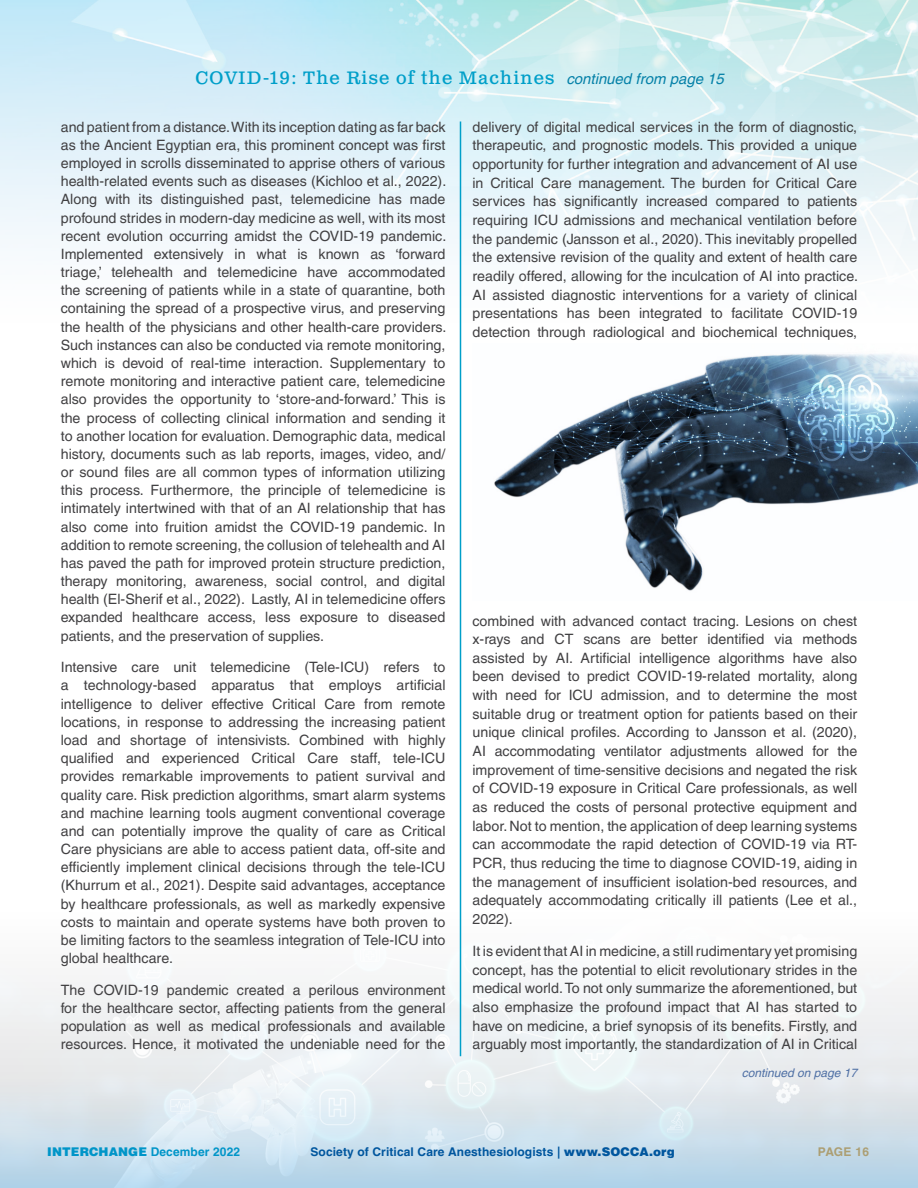
<style>
.page{position:relative;width:918px;height:1188px;background:#fff}
.page>*{position:absolute;margin:0;border:0;box-sizing:border-box;transform-origin:0 0}
.body_copy{font:18px "Clarendon Text Pro";letter-spacing:.07em;color:#009fc9}
.body_copy-2{font:14.25px/18.1px "Helvetica LT Pro";color:#414042;text-align:justify}
.t1{font:700 12px "Helvetica LT Pro";letter-spacing:.01em;color:#00569e}
.t2{font:700 12px "Helvetica LT Pro";letter-spacing:.01em;color:#0095c8}
.body_copy-3{font:italic 12px "Helvetica LT Pro";color:#4f70a5}
.t3{font:700 12px "Helvetica LT Pro";letter-spacing:.005em;color:#ac9e72}
.s1{font-family:"Helvetica LT Pro";font-style:italic;font-size:15px;color:#0581a8}
.s2{font-weight:900}
</style>
<div class="page">
<svg style="left:0;top:1078px;width:918px;height:110px;background:#d0e1ec"></svg>
<img style="left:0;top:0;width:918px;height:330px">
<hr style="left:460px;top:122px;width:1px;height:934px;background:#009fc9">
<img style="left:494px;top:354px;width:424px;height:237px">
<p class="body_copy" style="left:196px;top:67px;width:530px">COVID-19: The Rise of the Machines <span class="s1">continued from page 15</span></p>
<p class="body_copy-2" style="left:61px;top:118px;width:387px">and patient from a distance. With its inception dating as far back as the Ancient Egyptian era, this prominent concept was first employed in scrolls disseminated to apprise others of various health-related events such as diseases (Kichloo et al., 2022).<br>Along with its distinguished past, telemedicine has made profound strides in modern-day medicine as well, with its most recent evolution occurring amidst the COVID-19 pandemic.<br>Implemented extensively in what is known as ‘forward triage,’ telehealth and telemedicine have accommodated the screening of patients while in a state of quarantine, both containing the spread of a prospective virus, and preserving the health of the physicians and other health-care providers.<br>Such instances can also be conducted via remote monitoring, which is devoid of real-time interaction. Supplementary to remote monitoring and interactive patient care, telemedicine also provides the opportunity to ‘store-and-forward.’ This is the process of collecting clinical information and sending it to another location for evaluation. Demographic data, medical history, documents such as lab reports, images, video, and/ or sound files are all common types of information utilizing this process. Furthermore, the principle of telemedicine is intimately intertwined with that of an AI relationship that has also come into fruition amidst the COVID-19 pandemic. In addition to remote screening, the collusion of telehealth and AI has paved the path for improved protein structure prediction, therapy monitoring, awareness, social control, and digital health (El-Sherif et al., 2022). Lastly, AI in telemedicine offers expanded healthcare access, less exposure to diseased patients, and the preservation of supplies.</p>
<p class="body_copy-2" style="left:61px;top:658px;width:386px">Intensive care unit telemedicine (Tele-ICU) refers to a technology-based apparatus that employs artificial intelligence to deliver effective Critical Care from remote locations, in response to addressing the increasing patient load and shortage of intensivists. Combined with highly qualified and experienced Critical Care staff, tele-ICU provides remarkable improvements to patient survival and quality care. Risk prediction algorithms, smart alarm systems and machine learning tools augment conventional coverage and can potentially improve the quality of care as Critical Care physicians are able to access patient data, off-site and efficiently implement clinical decisions through the tele-ICU (Khurrum et al., 2021). Despite said advantages, acceptance by healthcare professionals, as well as markedly expensive costs to maintain and operate systems have both proven to be limiting factors to the seamless integration of Tele-ICU into global healthcare.</p>
<p class="body_copy-2" style="left:61px;top:981px;width:386px">The COVID-19 pandemic created a perilous environment for the healthcare sector, affecting patients from the general population as well as medical professionals and available resources. Hence, it motivated the undeniable need for the</p>
<p class="body_copy-2" style="left:472px;top:117px;width:387px;line-height:18.6px">delivery of digital medical services in the form of diagnostic, therapeutic, and prognostic models. This provided a unique opportunity for further integration and advancement of AI use in Critical Care management. The burden for Critical Care services has significantly increased compared to patients requiring ICU admissions and mechanical ventilation before the pandemic (Jansson et al., 2020). This inevitably propelled the extensive revision of the quality and extent of health care readily offered, allowing for the inculcation of AI into practice.<br>AI assisted diagnostic interventions for a variety of clinical presentations has been integrated to facilitate COVID-19 detection through radiological and biochemical techniques,</p>
<p class="body_copy-2" style="left:472px;top:611px;width:386px;line-height:18.6px">combined with advanced contact tracing. Lesions on chest x-rays and CT scans are better identified via methods assisted by AI. Artificial intelligence algorithms have also been devised to predict COVID-19-related mortality, along with need for ICU admission, and to determine the most suitable drug or treatment option for patients based on their unique clinical profiles. According to Jansson et al. (2020), AI accommodating ventilator adjustments allowed for the improvement of time-sensitive decisions and negated the risk of COVID-19 exposure in Critical Care professionals, as well as reduced the costs of personal protective equipment and labor. Not to mention, the application of deep learning systems can accommodate the rapid detection of COVID-19 via RT-PCR, thus reducing the time to diagnose COVID-19, aiding in the management of insufficient isolation-bed resources, and adequately accommodating critically ill patients (Lee et al., 2022).</p>
<p class="body_copy-2" style="left:472px;top:942px;width:386px;line-height:18.6px">It is evident that AI in medicine, a still rudimentary yet promising concept, has the potential to elicit revolutionary strides in the medical world. To not only summarize the aforementioned, but also emphasize the profound impact that AI has started to have on medicine, a brief synopsis of its benefits. Firstly, and arguably most importantly, the standardization of AI in Critical</p>
<p class="body_copy-3" style="left:742px;top:1066px;width:117px">continued on page 17</p>
<p class="t2" style="left:47px;top:1145px;width:194px"><span class="s2">INTERCHANGE</span> December 2022</p>
<p class="t1" style="left:310px;top:1145px;width:366px">Society of Critical Care Anesthesiologists | <span class="s2">www.SOCCA.org</span></p>
<p class="t3" style="left:818px;top:1145px;width:53px">PAGE 16</p>
</div>
